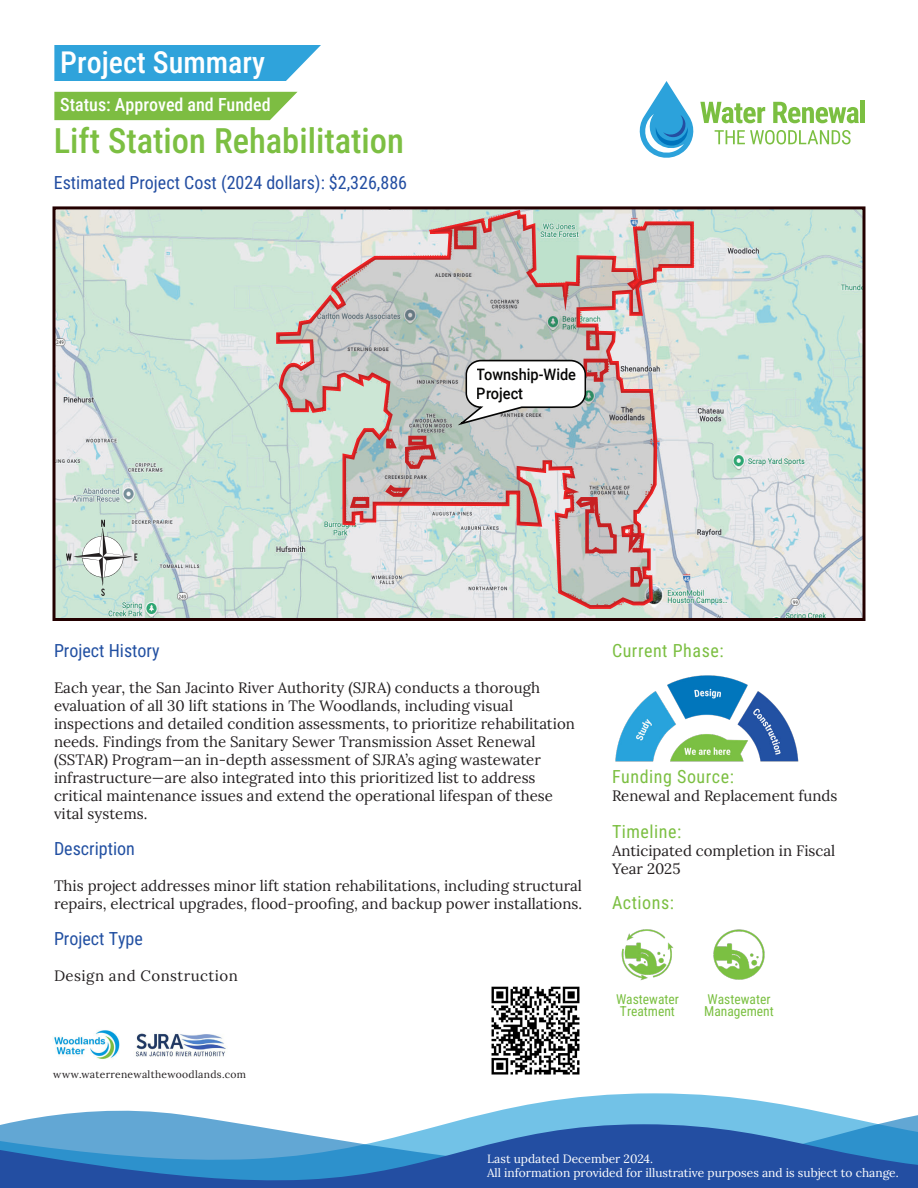
<style>
.page{position:relative;width:918px;height:1188px;background:#fff}
.page>*{position:absolute;margin:0;border:0;box-sizing:border-box;transform-origin:0 0}
.t1{font:34.5px "Roboto Condensed";color:#7cbf42}
.t2{font:30px "Roboto Condensed";color:#fff}
.t3{font:18px "Roboto Condensed";letter-spacing:.03em;color:#7cbf42}
.t4{font:18px "Roboto Condensed";color:#234ea2}
.t5{font:18px "Roboto Condensed";color:#2250a2}
.t6{font:18px "Roboto Condensed";color:#fff}
.t7{font:500 15.75px/18.9px "Roboto";color:#050504;scale:.92 1}
.t8{font:15px/18px "Lora";color:#231f20}
.t9{font:15px "Lora";letter-spacing:.03em;color:#231f20}
.t10{font:13.5px/12px "Roboto Condensed";color:#7bc042}
.t11{font:12px/13.5px "Lora";color:#fff}
.t12{font:10.35px "Lora";letter-spacing:.03em;color:#231f20}
</style>
<div class="page">
<hr style="left:861px;top:101px;width:4px;height:22px;background:#7bbf41">
<svg style="left:639px;top:81px;width:220px;height:77px"></svg>
<svg style="left:54px;top:45px;width:267px;height:36px;background:#3ca9dd"></svg>
<div style="left:54px;top:92px;width:244px;height:28px;background:#7dbd42"></div>
<svg style="left:42px;top:1093px;width:876px;height:24px"></svg>
<svg style="left:0;top:1117px;width:918px;height:71px;background:#4781bf"></svg>
<img style="left:136px;top:1033px;width:90px;height:24px">
<img style="left:54px;top:1030px;width:66px;height:29px">
<img style="left:491px;top:986px;width:89px;height:89px">
<img style="left:57px;top:210px;width:805px;height:407px">
<svg style="left:274px;top:210px;width:422px;height:401px;background:#d4ded6"></svg>
<svg style="left:278px;top:212px;width:414px;height:395px;background:#cbc6c2"></svg>
<div style="left:466px;top:361px;width:119px;height:46px;background:#fff;border-radius:14px"></div>
<div style="left:466px;top:360px;width:120px;height:48px;border:2px solid #050504;border-radius:14px"></div>
<div style="left:53px;top:206px;width:813px;height:415px;border:3px solid #230000"></div>
<img style="left:713px;top:929px;width:52px;height:51px">
<img style="left:621px;top:929px;width:53px;height:51px">
<img style="left:615px;top:675px;width:184px;height:87px">
<svg style="left:66px;top:520px;width:71px;height:77px"></svg>
<h2 class="t2" style="left:60px;top:51px;width:206px">Project Summary</h2>
<p class="t6" style="left:60px;top:97px;width:212px">Status: Approved and Funded</p>
<h1 class="t1" style="left:54px;top:121px;width:352px">Lift Station Rehabilitation</h1>
<p class="t4" style="left:54px;top:174px;width:355px">Estimated Project Cost (2024 dollars): $2,326,886</p>
<p class="t7" style="left:477px;top:366px;width:109px">Township-Wide<br>Project</p>
<p class="t5" style="left:54px;top:642px;width:107px">Project History</p>
<p class="t8" style="left:54px;top:678px;width:522px">Each year, the San Jacinto River Authority (SJRA) conducts a thorough evaluation of all 30 lift stations in The Woodlands, including visual inspections and detailed condition assessments, to prioritize rehabilitation needs. Findings from the Sanitary Sewer Transmission Asset Renewal (SSTAR) Program—an in-depth assessment of SJRA’s aging wastewater infrastructure—are also integrated into this prioritized list to address critical maintenance issues and extend the operational lifespan of these vital systems.</p>
<p class="t5" style="left:54px;top:840px;width:82px">Description</p>
<p class="t8" style="left:54px;top:878px;width:530px">This project addresses minor lift station rehabilitations, including structural repairs, electrical upgrades, flood-proofing, and backup power installations.</p>
<p class="t5" style="left:54px;top:930px;width:90px">Project Type</p>
<p class="t9" style="left:54px;top:964px;width:185px">Design and Construction</p>
<p class="t12" style="left:53px;top:1071px;width:194px">www.waterrenewalthewoodlands.com</p>
<p class="t3" style="left:612px;top:642px;width:113px">Current Phase:</p>
<p class="t3" style="left:612px;top:768px;width:123px">Funding Source:</p>
<p class="t3" style="left:612px;top:823px;width:71px">Timeline:</p>
<p class="t8" style="left:612px;top:788px;width:227px">Renewal and Replacement funds</p>
<p class="t8" style="left:612px;top:843px;width:225px">Anticipated completion in Fiscal<br>Year 2025</p>
<p class="t3" style="left:612px;top:894px;width:64px">Actions:</p>
<p class="t10" style="left:616px;top:993px;width:64px">Wastewater<br>Treatment</p>
<p class="t10" style="left:704px;top:993px;width:71px">Wastewater<br>Management</p>
<p class="t11" style="left:487px;top:1153px;width:413px">Last updated December 2024.<br>All information provided for illustrative purposes and is subject to change.</p>
</div>
